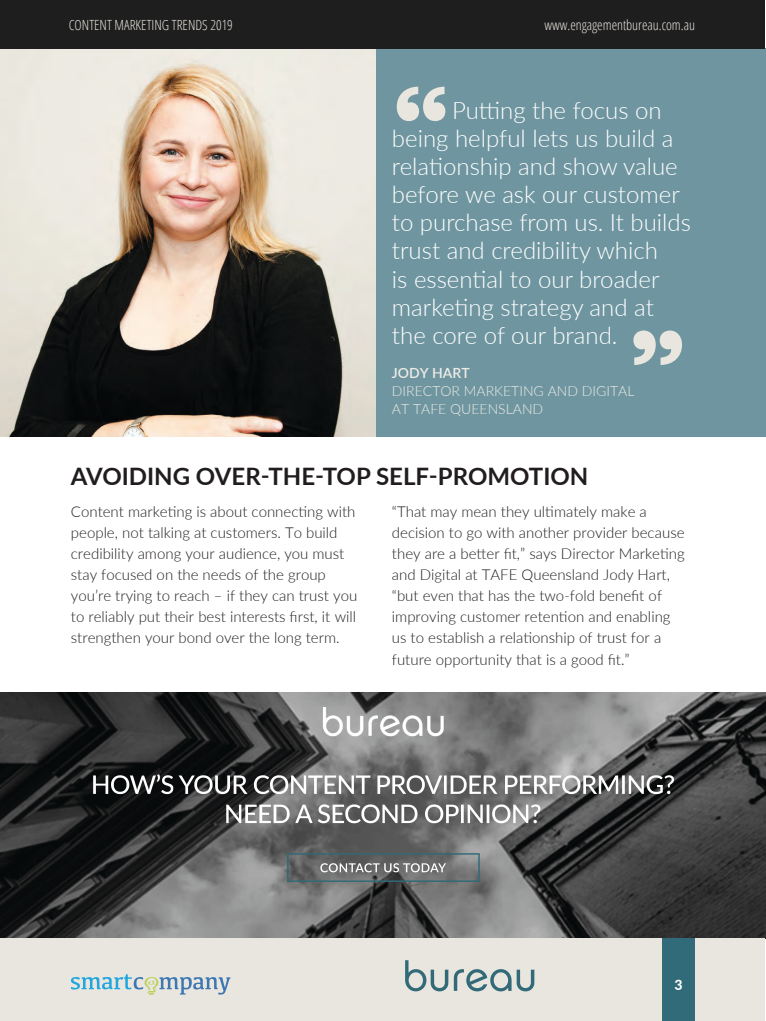
<style>
.page{position:relative;width:766px;height:1021px;background:#fff}
.page>*{position:absolute;margin:0;border:0;box-sizing:border-box;transform-origin:0 0}
.t1{font:300 24px/28px "Lato";color:#fff}
.t2{font:700 24px "Lato";color:#211d1f}
.Body{font:300 15px/21.1px "Lato";color:#211d1f}
.t3{font:300 condensed 14px "Open Sans";color:#e9e6df}
.t4{font:300 14px/18px "Lato";color:#eeebe6}
.t5{font:800 14px "Lato";color:#fff}
.s1{font-weight:600}
</style>
<div class="page">
<div style="left:375px;top:48px;width:390px;height:389px;background:#6f96a0"></div>
<img style="left:0;top:48px;width:375px;height:389px">
<svg style="left:396px;top:87px;width:49px;height:34px"></svg>
<svg style="left:633px;top:330px;width:48px;height:35px"></svg>
<img style="left:0;top:692px;width:765px;height:246px">
<img style="left:287px;top:853px;width:192px;height:28px">
<div style="left:0;top:938px;width:765px;height:82px;background:#e9e6df"></div>
<div style="left:662px;top:938px;width:32px;height:82px;background:#316a78"></div>
<svg style="left:405px;top:960px;width:129px;height:31px"></svg>
<div style="left:0;top:0;width:765px;height:48px;background:#1f1e1e"></div>
<svg style="left:71px;top:974px;width:159px;height:21px"></svg>
<p class="t3" style="left:69px;top:15px;width:166px">CONTENT MARKETING TRENDS 2019</p>
<p class="t3" style="left:544px;top:15px;width:152px">www.engagementbureau.com.au</p>
<p class="t1" style="left:392px;top:96px;width:300px;text-indent:60px">Putting the focus on being helpful lets us build a relationship and show value before we ask our customer to purchase from us. It builds trust and credibility which<br>is essential to our broader marketing strategy and at the core of our brand.</p>
<p class="t4" style="left:392px;top:363px;width:244px"><span class="s1">JODY HART<br></span>DIRECTOR MARKETING AND DIGITAL<br>AT TAFE QUEENSLAND</p>
<h3 class="t2" style="left:71px;top:459px;width:518px">AVOIDING OVER-THE-TOP SELF-PROMOTION</h3>
<p class="Body" style="left:392px;top:500px;width:294px">“That may mean they ultimately make a decision to go with another provider because they are a better fit,” says Director Marketing and Digital at TAFE Queensland Jody Hart, “but even that has the two-fold benefit of improving customer retention and enabling us to establish a relationship of trust for a future opportunity that is a good fit.”</p>
<p class="Body" style="left:71px;top:501px;width:288px">Content marketing is about connecting with people, not talking at customers. To build credibility among your audience, you must stay focused on the needs of the group you’re trying to reach – if they can trust you to reliably put their best interests first, it will strengthen your bond over the long term.</p>
<p class="t5" style="left:674px;top:974px;width:10px">3</p>
</div>
